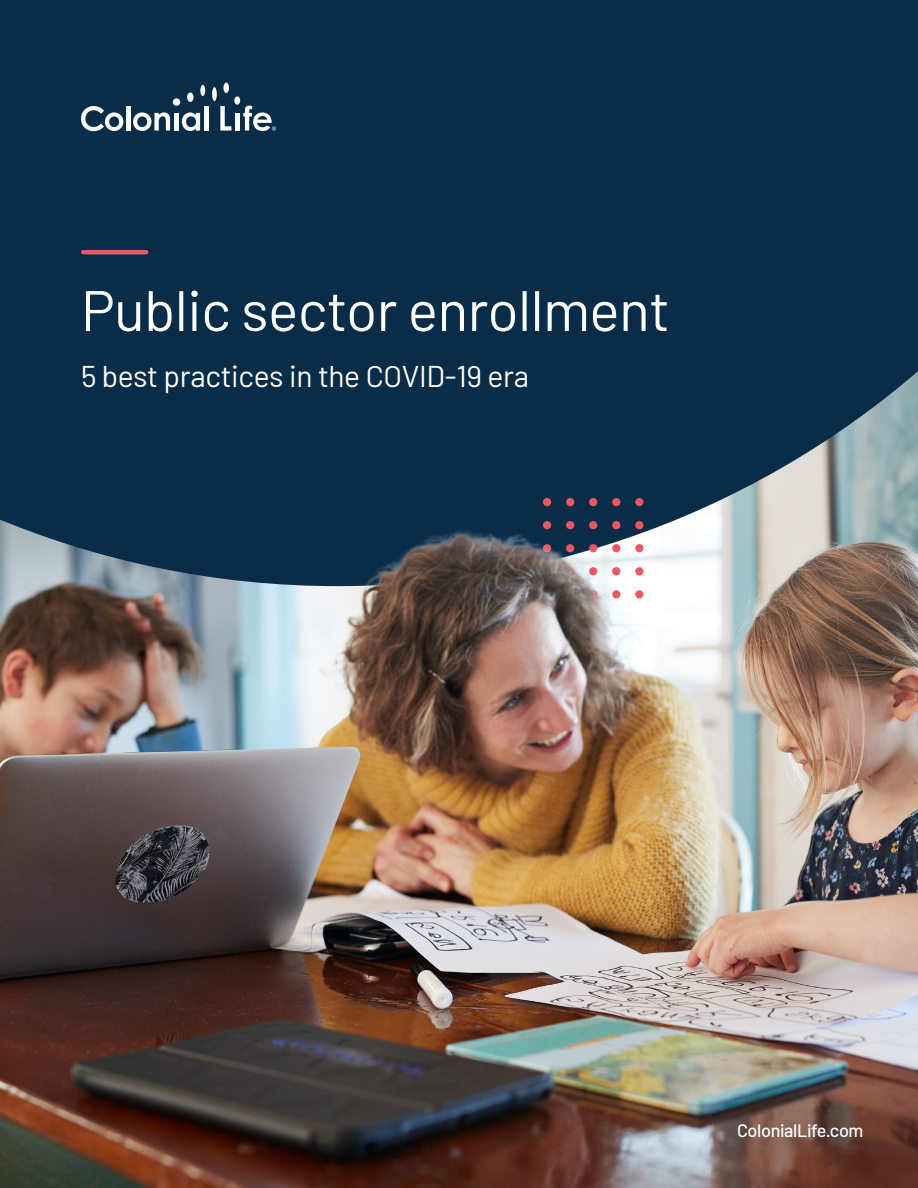
<style>
.page{position:relative;width:918px;height:1188px;background:#fff}
.page>*{position:absolute;margin:0;border:0;box-sizing:border-box;transform-origin:0 0}
.t1{font:57px "Barlow";letter-spacing:-.01em;color:#fff}
.t2{font:30px "Barlow";letter-spacing:-.01em;color:#fff}
.t3{font:500 18px "Barlow";letter-spacing:-.02em;color:#fff}
</style>
<div class="page">
<div style="left:0;top:0;width:918px;height:456px;background:#092c48"></div>
<hr style="left:83px;top:250px;width:63px;height:4px;background:#f05660">
<svg style="left:81px;top:106px;width:42px;height:25px"></svg>
<hr style="left:126px;top:106px;width:4px;height:25px;background:#fff">
<svg style="left:133px;top:112px;width:37px;height:19px"></svg>
<hr style="left:174px;top:113px;width:4px;height:18px;background:#fff">
<svg style="left:182px;top:112px;width:18px;height:19px"></svg>
<div style="left:204px;top:106px;width:5px;height:25px;background:#fff"></div>
<svg style="left:220px;top:106px;width:11px;height:25px"></svg>
<div style="left:234px;top:96px;width:6px;height:9px;background:#fff;border-radius:50%"></div>
<div style="left:212px;top:87px;width:5px;height:14px;background:#fff;border-radius:50%"></div>
<div style="left:173px;top:98px;width:7px;height:8px;background:#fff;border-radius:50%"></div>
<div style="left:187px;top:92px;width:7px;height:10px;background:#fff;border-radius:50%"></div>
<div style="left:223px;top:83px;width:6px;height:10px;background:#fff;border-radius:50%"></div>
<div style="left:200px;top:85px;width:5px;height:11px;background:#fff;border-radius:50%"></div>
<hr style="left:235px;top:113px;width:4px;height:18px;background:#fff">
<svg style="left:243px;top:106px;width:33px;height:25px"></svg>
<img style="left:0;top:456px;width:918px;height:732px">
<h1 class="t1" style="left:81px;top:269px;width:590px">Public sector enrollment</h1>
<p class="t2" style="left:81px;top:354px;width:450px">5 best practices in the COVID-19 era</p>
<p class="t3" style="left:737px;top:1117px;width:128px">ColonialLife.com</p>
</div>
